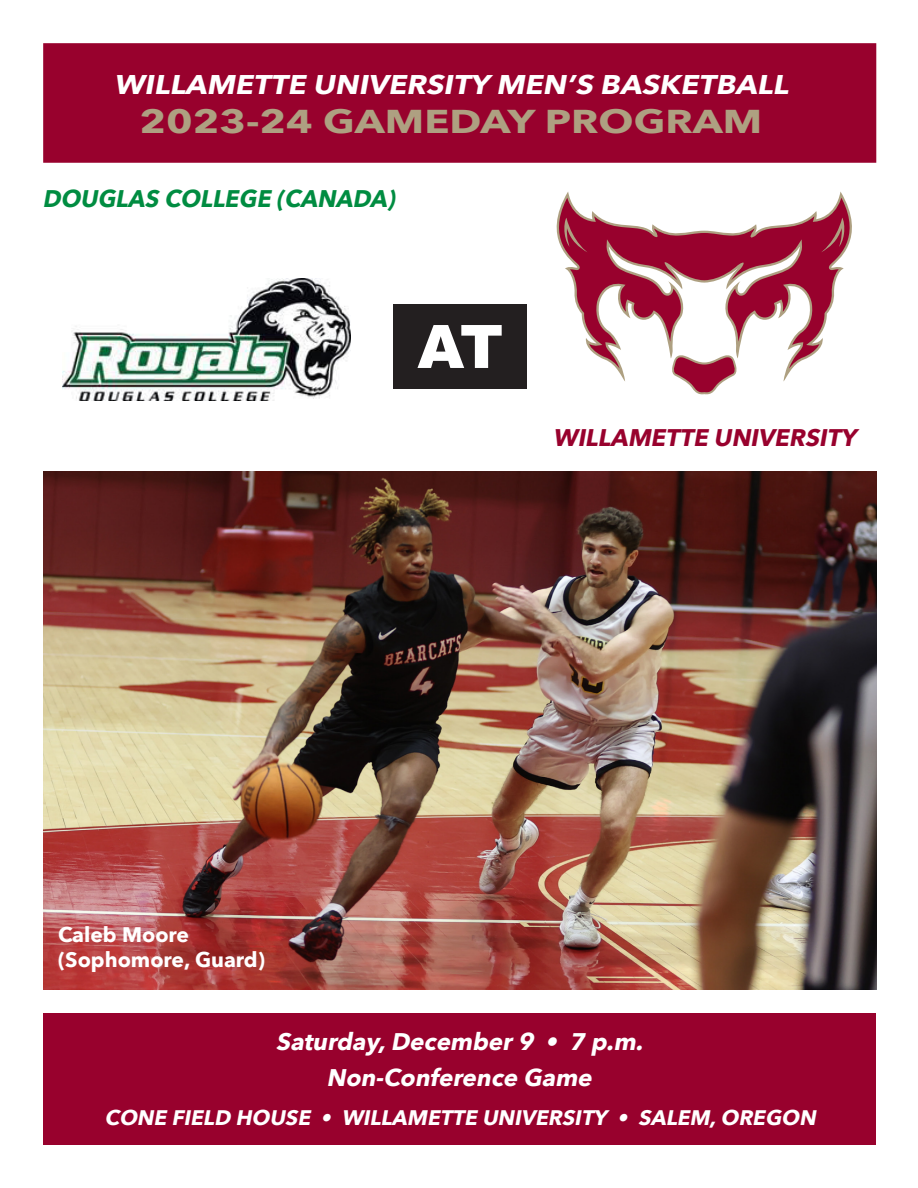
<style>
.page{position:relative;width:918px;height:1188px;background:#fff}
.page>*{position:absolute;margin:0;border:0;box-sizing:border-box;transform-origin:0 0}
.t1{font:900 60px "Arial";color:#fff}
.t2{font:700 33px "Avenir Next";color:#aea081;scale:1.25 1}
.t3{font:italic 700 27px "Avenir Next";color:#fff;scale:1.1 1}
.t4{font:italic 700 24px/36px "Avenir Next";color:#fff;text-align:center}
.t5{font:italic 700 24px "Avenir Next";color:#008c41}
.t6{font:italic 700 24px "Avenir Next";color:#98012d}
.t7{font:italic 700 21px "Avenir Next";color:#fff}
.t8{font:700 21px/25.2px "Avenir Next";color:#fff}
</style>
<div class="page">
<div style="left:43px;top:43px;width:833px;height:120px;background:#98012d;border:2px solid #98012d"></div>
<div style="left:43px;top:1013px;width:833px;height:132px;background:#98012d"></div>
<img style="left:43px;top:472px;width:833px;height:518px">
<div style="left:394px;top:304px;width:133px;height:85px;background:#231f20"></div>
<svg style="left:557px;top:198px;width:295px;height:171px"></svg>
<svg style="left:671px;top:355px;width:66px;height:39px"></svg>
<img style="left:63px;top:278px;width:288px;height:122px">
<p class="t3" style="left:114px;top:61px;width:622px">WILLAMETTE UNIVERSITY MEN’S BASKETBALL</p>
<p class="t2" style="left:140px;top:93px;width:500px">2023-24 GAMEDAY PROGRAM</p>
<p class="t5" style="left:42px;top:178px;width:361px">DOUGLAS COLLEGE (CANADA)</p>
<p class="t1" style="left:417px;top:303px;width:87px">AT</p>
<p class="t6" style="left:553px;top:416px;width:312px">WILLAMETTE UNIVERSITY</p>
<p class="t8" style="left:58px;top:922px;width:208px">Caleb Moore (Sophomore, Guard)</p>
<p class="t4" style="left:276px;top:1023px;width:376px">Saturday,December9 • 7 p.m.<br>Non-Conference Game</p>
<p class="t7" style="left:105px;top:1099px;width:719px">CONE FIELD HOUSE • WILLAMETTE UNIVERSITY • SALEM,OREGON</p>
</div>
